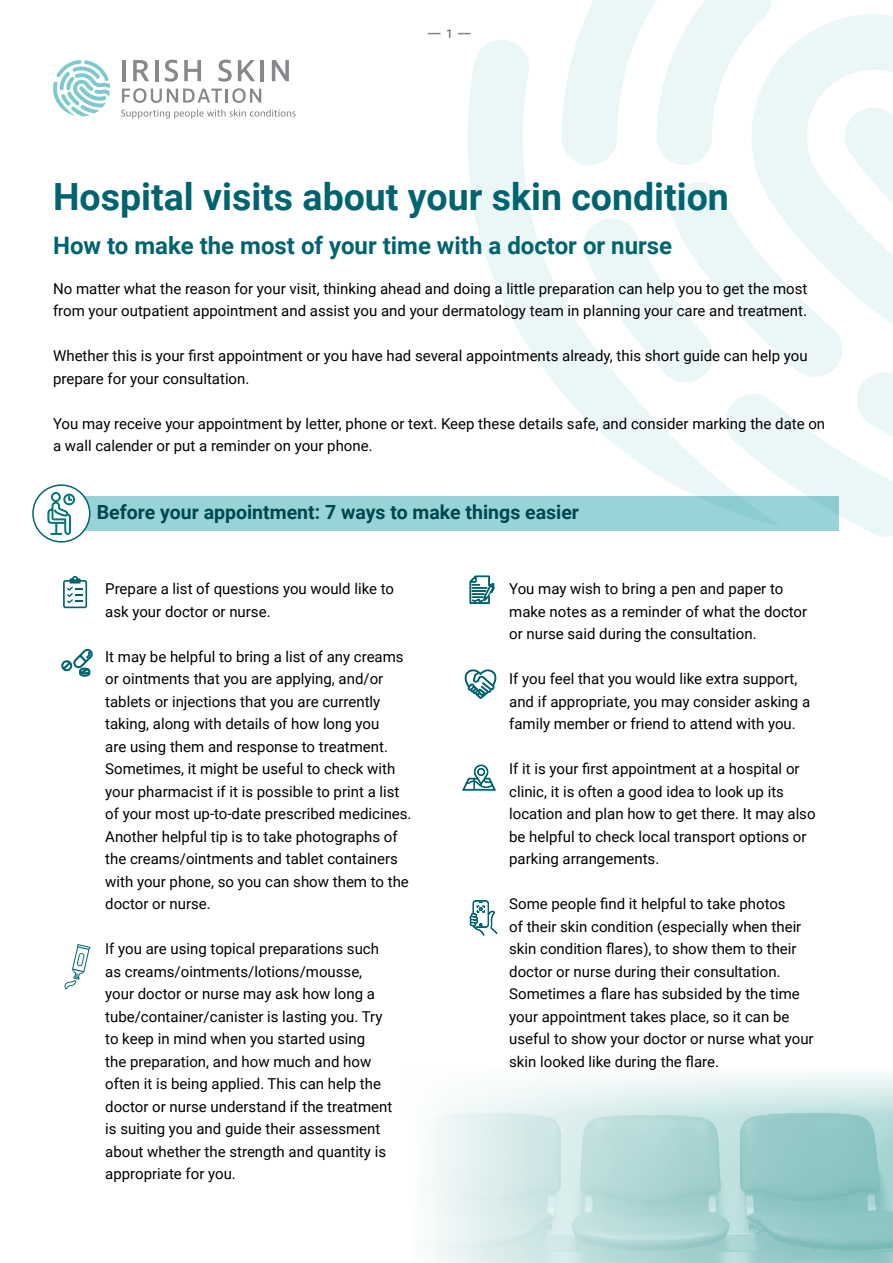
<style>
.page{position:relative;width:893px;height:1263px;background:#fff}
.page>*{position:absolute;margin:0;border:0;box-sizing:border-box;transform-origin:0 0}
.t1{font:700 37.5px "Roboto";color:#006370}
.t2{font:700 24px "Roboto";color:#006370}
.t3{font:700 19.5px "Roboto";color:#00464f}
.t4{font:15px/22.5px "Roboto";color:#000}
.t5{font:12px "Roboto";color:#575756}
</style>
<div class="page">
<img style="left:430px;top:1116px;width:463px;height:147px">
<svg style="left:442px;top:1074px;width:451px;height:42px"></svg>
<svg style="left:468px;top:40px;width:93px;height:351px;fill:#ebf6f7"></svg>
<svg style="left:561px;top:0;width:332px;height:537px"></svg>
<div style="left:58px;top:496px;width:781px;height:35px;background:#97d3d7"></div>
<svg style="left:53px;top:60px;width:57px;height:56px"></svg>
<hr style="left:122px;top:60px;width:4px;height:21px;background:#86888c">
<svg style="left:133px;top:60px;width:16px;height:21px"></svg>
<hr style="left:155px;top:60px;width:3px;height:21px;background:#86888c">
<svg style="left:165px;top:60px;width:13px;height:22px"></svg>
<svg style="left:184px;top:60px;width:17px;height:21px"></svg>
<svg style="left:218px;top:60px;width:14px;height:22px"></svg>
<svg style="left:238px;top:60px;width:17px;height:21px"></svg>
<hr style="left:261px;top:60px;width:3px;height:21px;background:#86888c">
<svg style="left:272px;top:60px;width:17px;height:21px"></svg>
<svg style="left:122px;top:88px;width:139px;height:15px"></svg>
<svg style="left:121px;top:109px;width:175px;height:10px"></svg>
<svg style="left:63px;top:576px;width:24px;height:32px"></svg>
<svg style="left:62px;top:649px;width:30px;height:28px"></svg>
<svg style="left:64px;top:944px;width:27px;height:45px"></svg>
<svg style="left:470px;top:576px;width:24px;height:28px"></svg>
<svg style="left:465px;top:669px;width:31px;height:30px"></svg>
<svg style="left:462px;top:765px;width:34px;height:26px"></svg>
<svg style="left:469px;top:900px;width:29px;height:36px"></svg>
<svg style="left:428px;top:33px;width:13px;height:1px"></svg>
<svg style="left:458px;top:33px;width:12px;height:1px"></svg>
<div style="left:33px;top:485px;width:57px;height:57px;background:#fff;border-radius:50%"></div>
<div style="left:32px;top:484px;width:58px;height:59px;border:2px solid #006370;border-radius:50%"></div>
<svg style="left:47px;top:484px;width:28px;height:59px"></svg>
<p class="t5" style="left:446px;top:25px;width:8px">1</p>
<h1 class="t1" style="left:53px;top:171px;width:677px">Hospital visits about your skin condition</h1>
<h2 class="t2" style="left:53px;top:229px;width:621px">How to make the most of your time with a doctor or nurse</h2>
<p class="t4" style="left:53px;top:277px;width:756px">No matter what the reason for your visit, thinking ahead and doing a little preparation can help you to get the most from your outpatient appointment and assist you and your dermatology team in planning your care and treatment.</p>
<p class="t4" style="left:53px;top:344px;width:756px">Whether this is your first appointment or you have had several appointments already, this short guide can help you prepare for your consultation.</p>
<p class="t4" style="left:53px;top:412px;width:774px">You may receive your appointment by letter, phone or text. Keep these details safe, and consider marking the date on a wall calender or put a reminder on your phone.</p>
<h3 class="t3" style="left:97px;top:498px;width:484px">Before your appointment: 7 ways to make things easier</h3>
<p class="t4" style="left:105px;top:577px;width:290px">Prepare a list of questions you would like to ask your doctor or nurse.</p>
<p class="t4" style="left:105px;top:645px;width:308px">It may be helpful to bring a list of any creams or ointments that you are applying, and/or tablets or injections that you are currently taking, along with details of how long you<br>are using them and response to treatment.<br>Sometimes, it might be useful to check with your pharmacist if it is possible to print a list of your most up-to-date prescribed medicines.<br>Another helpful tip is to take photographs of the creams/ointments and tablet containers with your phone, so you can show them to the doctor or nurse.</p>
<p class="t4" style="left:105px;top:937px;width:289px">If you are using topical preparations such as creams/ointments/lotions/mousse, your doctor or nurse may ask how long a tube/container/canister is lasting you. Try to keep in mind when you started using<br>the preparation, and how much and how often it is being applied. This can help the doctor or nurse understand if the treatment is suiting you and guide their assessment about whether the strength and quantity is appropriate for you.</p>
<p class="t4" style="left:509px;top:577px;width:300px">You may wish to bring a pen and paper to make notes as a reminder of what the doctor or nurse said during the consultation.</p>
<p class="t4" style="left:509px;top:667px;width:302px">If you feel that you would like extra support, and if appropriate, you may consider asking a family member or friend to attend with you.</p>
<p class="t4" style="left:509px;top:757px;width:308px">If it is your first appointment at a hospital or clinic, it is often a good idea to look up its location and plan how to get there. It may also be helpful to check local transport options or parking arrangements.</p>
<p class="t4" style="left:509px;top:892px;width:306px">Some people find it helpful to take photos<br>of their skin condition (especially when their skin condition flares), to show them to their doctor or nurse during their consultation.<br>Sometimes a flare has subsided by the time your appointment takes place, so it can be useful to show your doctor or nurse what your skin looked like during the flare.</p>
</div>
